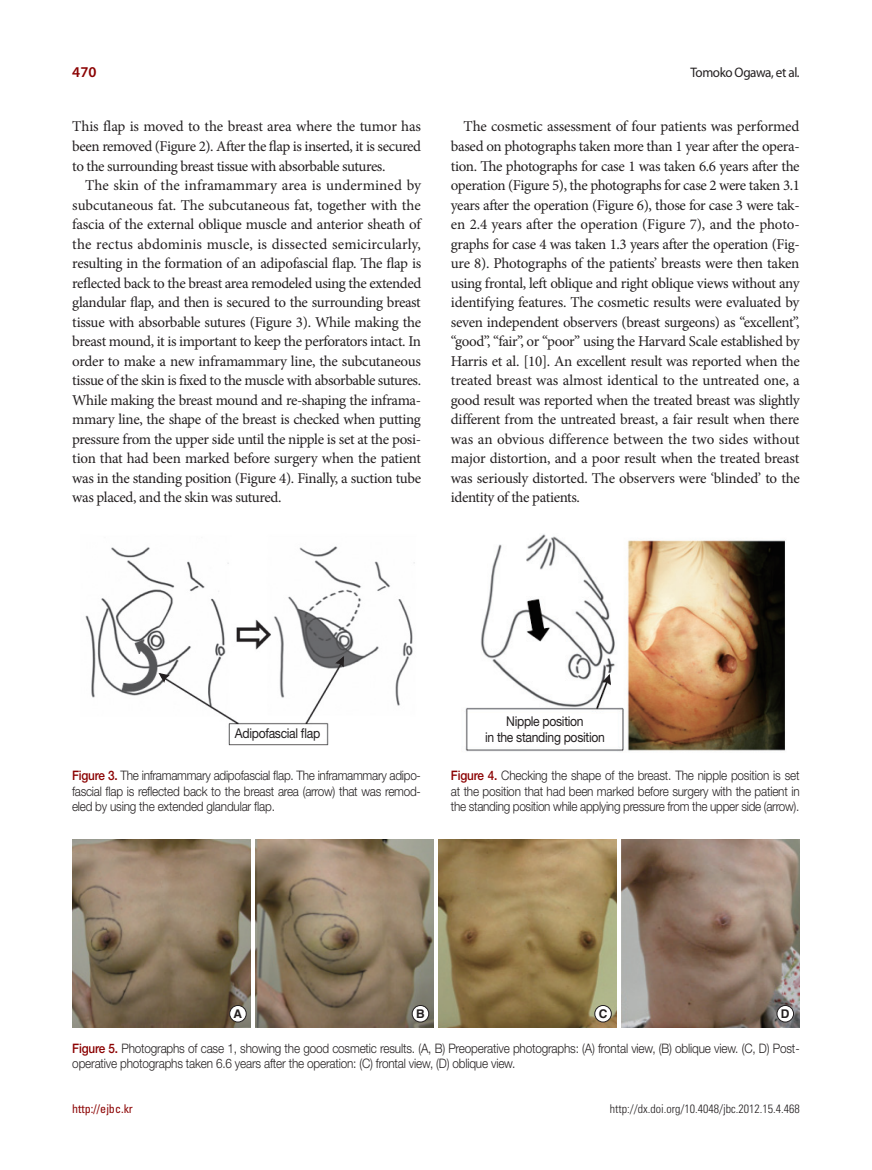
<style>
.page{position:relative;width:872px;height:1170px;background:#fff}
.page>*{position:absolute;margin:0;border:0;box-sizing:border-box;transform-origin:0 0}
.본문{font:15px/19.5px "Minion Pro";letter-spacing:-.025em;color:#231f20;text-align:justify}
.t1{font:600 15px "Myriad Pro";color:#8b0202}
.하시라{font:13.8px "Myriad Pro";letter-spacing:-.03em;color:#231f20;scale:.95 1}
.그림_지문_8pt{font:13.5px "Helvetica Neue LT Std";letter-spacing:-.025em;color:#231f20;scale:.9 1}
.표_제목__그림_설명{font:300 13.05px/15.6px "Helvetica Neue LT Std";letter-spacing:-.015em;color:#231f20;text-align:justify;scale:.9 1}
.t2{font:300 condensed 12px "Univers LT Std";color:#231f20}
.t3{font:condensed 12px "Univers LT Std";color:#8b0202}
.t4{font:700 12px "Helvetica LT Std";color:#231f20}
.s1{font-weight:500;color:#8b0202}
</style>
<div class="page">
<img style="left:85px;top:546px;width:330px;height:200px">
<img style="left:465px;top:534px;width:320px;height:218px">
<img style="left:72px;top:839px;width:179px;height:187px">
<img style="left:255px;top:839px;width:179px;height:187px">
<img style="left:438px;top:839px;width:179px;height:187px">
<img style="left:621px;top:839px;width:178px;height:187px">
<div style="left:230px;top:1005px;width:16px;height:16px;background:#fff;border-radius:50%"></div>
<div style="left:229px;top:1005px;width:17px;height:17px;border:1px solid #231f20;border-radius:50%"></div>
<div style="left:412px;top:1005px;width:17px;height:16px;background:#fff;border-radius:50%"></div>
<div style="left:412px;top:1005px;width:17px;height:17px;border:1px solid #231f20;border-radius:50%"></div>
<div style="left:595px;top:1005px;width:16px;height:16px;background:#fff;border-radius:50%"></div>
<div style="left:594px;top:1005px;width:17px;height:17px;border:1px solid #231f20;border-radius:50%"></div>
<div style="left:777px;top:1005px;width:16px;height:16px;background:#fff;border-radius:50%"></div>
<div style="left:776px;top:1005px;width:17px;height:17px;border:1px solid #231f20;border-radius:50%"></div>
<svg style="left:158px;top:672px;width:13px;height:12px"></svg>
<svg style="left:333px;top:655px;width:12px;height:14px"></svg>
<svg style="left:600px;top:673px;width:12px;height:13px"></svg>
<p class="t1" style="left:72px;top:63px;width:26px">470</p>
<p class="하시라" style="left:690px;top:64px;width:117px">Tomoko Ogawa, et al.</p>
<p class="본문" style="left:72px;top:117px;width:350px">This flap is moved to the breast area where the tumor has been removed (Figure 2). After the flap is inserted, it is secured to the surrounding breast tissue with absorbable sutures.</p>
<p class="본문" style="left:72px;top:175px;width:350px;text-indent:13px">The skin of the inframammary area is undermined by subcutaneous fat. The subcutaneous fat, together with the fascia of the external oblique muscle and anterior sheath of the rectus abdominis muscle, is dissected semicircularly, resulting in the formation of an adipofascial flap. The flap is reflected back to the breast area remodeled using the extended glandular flap, and then is secured to the surrounding breast tissue with absorbable sutures (Figure 3). While making the breast mound, it is important to keep the perforators intact. In order to make a new inframammary line, the subcutaneous tissue of the skin is fixed to the muscle with absorbable sutures.<br>While making the breast mound and re-shaping the inframa&shy;mmary line, the shape of the breast is checked when putting pressure from the upper side until the nipple is set at the posi&shy;tion that had been marked before surgery when the patient was in the standing position (Figure 4). Finally, a suction tube was placed, and the skin was sutured.</p>
<p class="본문" style="left:451px;top:117px;width:350px;text-indent:13px">The cosmetic assessment of four patients was performed based on photographs taken more than 1 year after the opera&shy;tion. The photographs for case 1 was taken 6.6 years after the operation (Figure 5), the photographs for case 2 were taken 3.1 years after the operation (Figure 6), those for case 3 were tak&shy;en 2.4 years after the operation (Figure 7), and the photo&shy;graphs for case 4 was taken 1.3 years after the operation (Fig&shy;ure 8). Photographs of the patients’ breasts were then taken using frontal, left oblique and right oblique views without any identifying features. The cosmetic results were evaluated by seven independent observers (breast surgeons) as “excellent”, “good”, “fair”, or “poor” using the Harvard Scale established by Harris et al. [10]. An excellent result was reported when the treated breast was almost identical to the untreated one, a good result was reported when the treated breast was slightly different from the untreated breast, a fair result when there was an obvious difference between the two sides without major distortion, and a poor result when the treated breast was seriously distorted. The observers were ‘blinded’ to the identity of the patients.</p>
<p class="그림_지문_8pt" style="left:235px;top:725px;width:96px">Adipofascial flap</p>
<p class="표_제목__그림_설명" style="left:72px;top:767px;width:389px"><span class="s1">Figure 3.</span> The inframammary adipofascial flap. The inframammary adipo&shy;fascial flap is reflected back to the breast area (arrow) that was remod&shy;eled by using the extended glandular flap.</p>
<p class="그림_지문_8pt" style="left:506px;top:713px;width:88px">Nipple position</p>
<p class="그림_지문_8pt" style="left:485px;top:729px;width:135px">in the standing position</p>
<p class="표_제목__그림_설명" style="left:451px;top:767px;width:389px"><span class="s1">Figure 4.</span> Checking the shape of the breast. The nipple position is set at the position that had been marked before surgery with the patient in the standing position while applying pressure from the upper side (arrow).</p>
<p class="t4" style="left:234px;top:1006px;width:10px">A</p>
<p class="t4" style="left:416px;top:1006px;width:10px">B</p>
<p class="t4" style="left:599px;top:1006px;width:10px">C</p>
<p class="t4" style="left:781px;top:1006px;width:10px">D</p>
<p class="표_제목__그림_설명" style="left:72px;top:1039px;width:809px"><span class="s1">Figure 5.</span> Photographs of case 1, showing the good cosmetic results. (A, B) Preoperative photographs: (A) frontal view, (B) oblique view. (C, D) Post&shy;operative photographs taken 6.6 years after the operation: (C) frontal view, (D) oblique view.</p>
<p class="t3" style="left:72px;top:1100px;width:62px">http://ejbc.kr</p>
<p class="t2" style="left:610px;top:1101px;width:191px">http://dx.doi.org/10.4048/jbc.2012.15.4.468</p>
</div>
